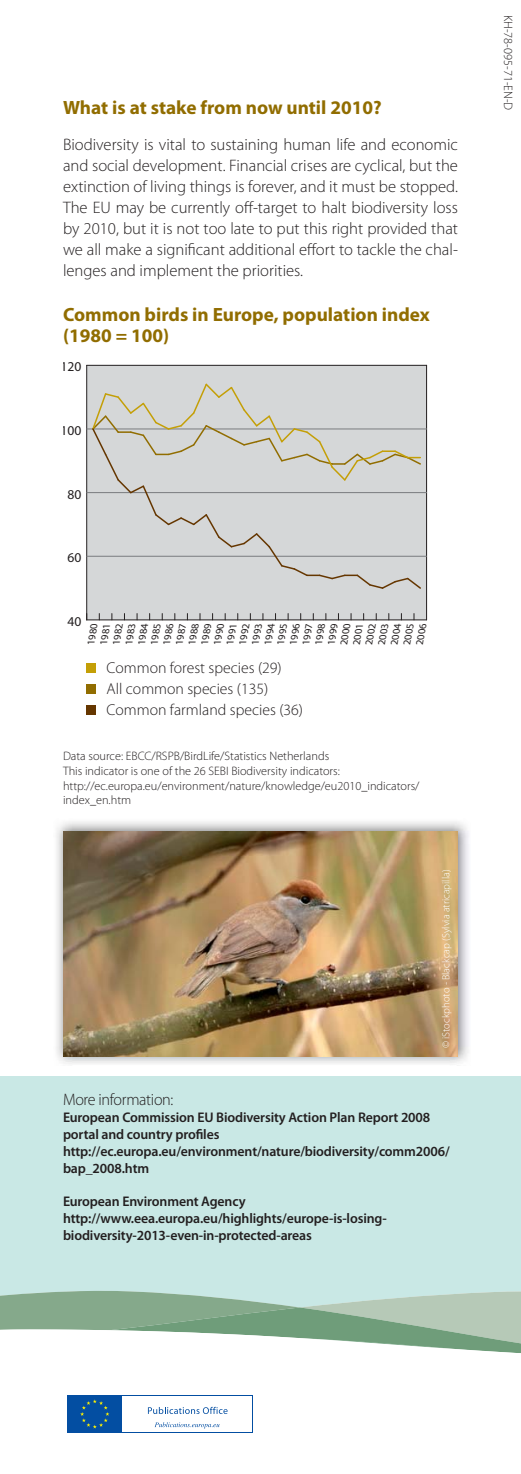
<style>
.page{position:relative;width:521px;height:1474px;background:#fff}
.page>*{position:absolute;margin:0;border:0;box-sizing:border-box;transform-origin:0 0}
.t1{font:700 19.25px/21px "Myriad Pro";color:#916d00}
.t2{font:300 16.62px/21px "Myriad Pro";color:#231f20;text-align:justify}
.t3{font:300 16.62px "Myriad Pro";letter-spacing:-.02em;color:#231f20}
.t4{font:300 15.75px/21px "Myriad Pro";color:#231f20}
.t5{font:600 14px/16.8px "Myriad Pro";letter-spacing:-.01em;color:#231f20}
.t6{font:13.47px "Myriad Pro";color:#231f20}
.t7{font:300 12.25px/14.7px "Myriad Pro";color:#231f20}
.t8{font:300 10.5px "Myriad Pro";color:#fff}
.t9{font:italic 10.33px "Myriad Pro";color:#231f20}
</style>
<div class="page">
<div style="left:0;top:1071px;width:521px;height:242px;background:#c9e8e5"></div>
<div style="left:0;top:1070px;width:521px;height:5px;background:#fff"></div>
<svg style="left:0;top:1291px;width:521px;height:38px;background:#98b8a1"></svg>
<svg style="left:0;top:1329px;width:521px;height:24px"></svg>
<div style="left:63px;top:1391px;width:193px;height:44px;background:linear-gradient(to right,#fff,#fff)"></div>
<div style="left:67px;top:1395px;width:185px;height:37px;background:#034ea2"></div>
<div style="left:123px;top:1396px;width:129px;height:35px;background:#fff"></div>
<svg style="left:148px;top:1406px;width:80px;height:7px"></svg>
<svg style="left:80px;top:1399px;width:29px;height:29px"></svg>
<svg style="left:154px;top:1422px;width:65px;height:6px"></svg>
<div style="left:87px;top:365px;width:339px;height:255px;background:#d5d7d8"></div>
<hr style="left:87px;top:619px;width:339px;height:1px;background:#231f20">
<hr style="left:426px;top:365px;width:1px;height:255px;background:#231f20">
<hr style="left:86px;top:365px;width:1px;height:255px;background:#231f20">
<hr style="left:87px;top:556px;width:340px;height:1px;background:#7a7c7f">
<hr style="left:87px;top:492px;width:340px;height:1px;background:#7a7c7f">
<hr style="left:87px;top:428px;width:340px;height:1px;background:#7a7c7f">
<hr style="left:87px;top:365px;width:340px;height:1px;background:#231f20">
<svg style="left:91px;top:383px;width:331px;height:206px"></svg>
<img style="left:56px;top:821px;width:413px;height:243px">
<img style="left:63px;top:831px;width:395px;height:225px">
<div style="left:86px;top:662px;width:10px;height:10px;background:#c49f06"></div>
<div style="left:86px;top:683px;width:10px;height:10px;background:#916d00"></div>
<div style="left:86px;top:704px;width:10px;height:10px;background:#653600"></div>
<p class="t1" style="left:63px;top:98px;width:320px">What is at stake from now until 2010?</p>
<p class="t2" style="left:63px;top:135px;width:396px">Biodiversity is vital to sustaining human life and economic and social development. Financial crises are cyclical, but the extinction of living things is forever, and it must be stopped.<br>The EU may be currently off-target to halt biodiversity loss by 2010, but it is not too late to put this right provided that we all make a significant additional effort to tackle the chal&shy;lenges and implement the priorities.</p>
<p class="t1" style="left:63px;top:306px;width:368px">Common birds in Europe, population index (1980 = 100)</p>
<p class="t6" style="left:61px;top:359px;width:22px">120</p>
<p class="t6" style="left:61px;top:422px;width:22px">100</p>
<p class="t6" style="left:67px;top:486px;width:15px">80</p>
<p class="t6" style="left:67px;top:549px;width:15px">60</p>
<p class="t6" style="left:67px;top:613px;width:15px">40</p>
<p class="t9" style="left:85px;top:643px;width:23px;rotate:-80deg">1980</p>
<p class="t9" style="left:97px;top:643px;width:23px;rotate:-80deg">1981</p>
<p class="t9" style="left:110px;top:643px;width:23px;rotate:-80deg">1982</p>
<p class="t9" style="left:123px;top:643px;width:23px;rotate:-80deg">1983</p>
<p class="t9" style="left:135px;top:643px;width:23px;rotate:-80deg">1984</p>
<p class="t9" style="left:148px;top:643px;width:23px;rotate:-80deg">1985</p>
<p class="t9" style="left:160px;top:643px;width:23px;rotate:-80deg">1986</p>
<p class="t9" style="left:173px;top:643px;width:23px;rotate:-80deg">1987</p>
<p class="t9" style="left:186px;top:643px;width:23px;rotate:-80deg">1988</p>
<p class="t9" style="left:198px;top:643px;width:23px;rotate:-80deg">1989</p>
<p class="t9" style="left:211px;top:643px;width:23px;rotate:-80deg">1990</p>
<p class="t9" style="left:224px;top:643px;width:23px;rotate:-80deg">1991</p>
<p class="t9" style="left:236px;top:643px;width:23px;rotate:-80deg">1992</p>
<p class="t9" style="left:249px;top:643px;width:23px;rotate:-80deg">1993</p>
<p class="t9" style="left:262px;top:643px;width:23px;rotate:-80deg">1994</p>
<p class="t9" style="left:274px;top:643px;width:23px;rotate:-80deg">1995</p>
<p class="t9" style="left:287px;top:643px;width:23px;rotate:-80deg">1996</p>
<p class="t9" style="left:300px;top:643px;width:23px;rotate:-80deg">1997</p>
<p class="t9" style="left:312px;top:643px;width:23px;rotate:-80deg">1998</p>
<p class="t9" style="left:325px;top:643px;width:23px;rotate:-80deg">1999</p>
<p class="t9" style="left:337px;top:643px;width:23px;rotate:-80deg">2000</p>
<p class="t9" style="left:350px;top:643px;width:23px;rotate:-80deg">2001</p>
<p class="t9" style="left:363px;top:643px;width:23px;rotate:-80deg">2002</p>
<p class="t9" style="left:375px;top:643px;width:23px;rotate:-80deg">2003</p>
<p class="t9" style="left:388px;top:643px;width:23px;rotate:-80deg">2004</p>
<p class="t9" style="left:401px;top:643px;width:23px;rotate:-80deg">2005</p>
<p class="t9" style="left:413px;top:643px;width:23px;rotate:-80deg">2006</p>
<p class="t4" style="left:107px;top:658px;width:198px">Common forest species (29)<br>All common species (135)<br>Common farmland species (36)</p>
<p class="t7" style="left:63px;top:749px;width:358px">Data source: EBCC/RSPB/BirdLife/Statistics Netherlands<br>This indicator is one of the 26 SEBI Biodiversity indicators: http://ec.europa.eu/environment/nature/knowledge/eu2010_indicators/ index_en.htm</p>
<p class="t8" style="left:442px;top:1048px;width:180px;rotate:-90deg">© iStockphoto - Blackcap (Sylvia atricapilla)</p>
<p class="t3" style="left:63px;top:1093px;width:112px">More information:</p>
<p class="t5" style="left:63px;top:1109px;width:388px">European Commission EU Biodiversity Action Plan Report 2008 portal and country profiles http://ec.europa.eu/environment/nature/biodiversity/comm2006/ bap_2008.htm</p>
<p class="t5" style="left:63px;top:1193px;width:325px">European Environment Agency http://www.eea.europa.eu/highlights/europe-is-losing&shy;biodiversity-2013-even-in-protected-areas</p>
<p class="t7" style="left:515px;top:15px;width:97px;rotate:90deg">KH-78-095-71-EN-D</p>
</div>
